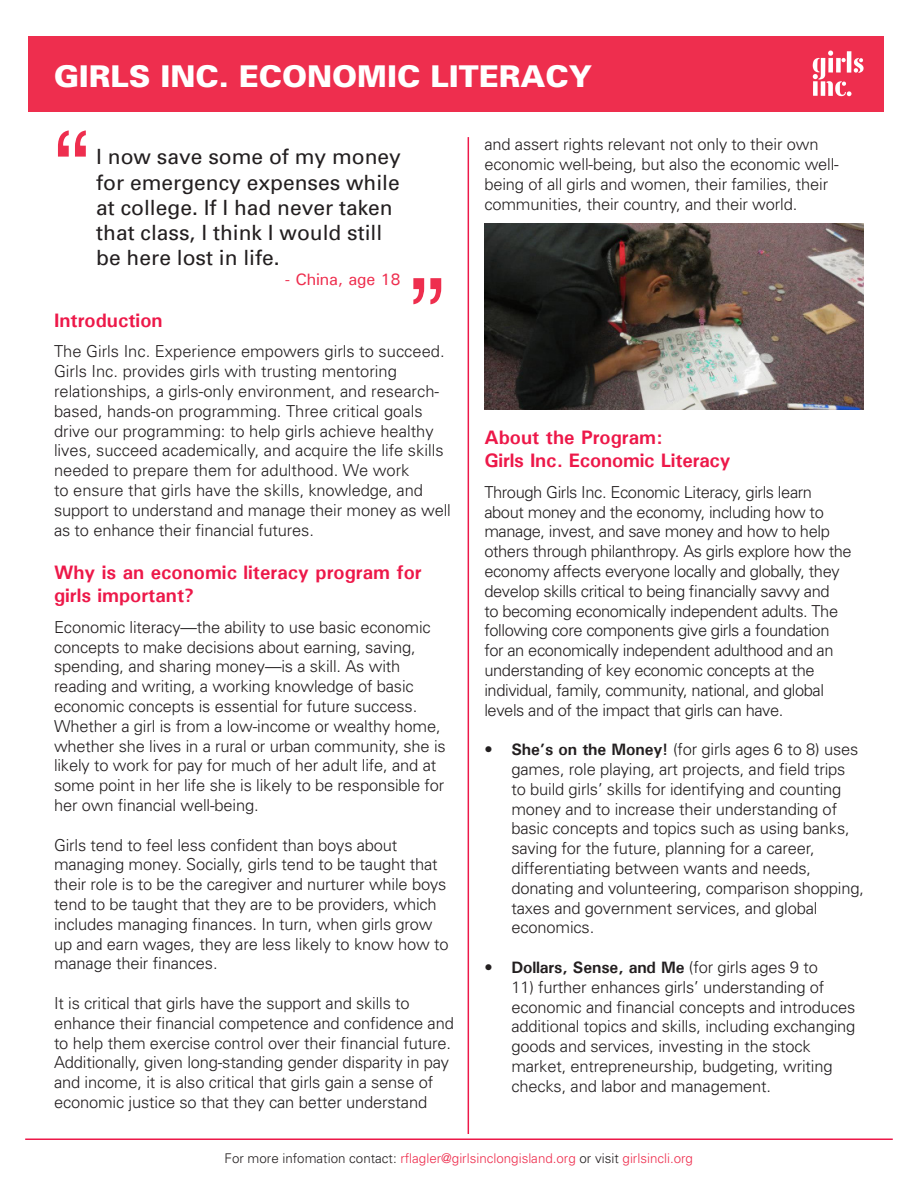
<style>
.page{position:relative;width:918px;height:1188px;background:#fff}
.page>*{position:absolute;margin:0;border:0;box-sizing:border-box;transform-origin:0 0}
.t1{font:102.75px "Helvetica";color:#ee2e4e}
.t2{font:900 30px "Univers";color:#fff}
.t3{font:21px/25.2px "Univers";color:#231f20}
.t4{font:700 19.5px/23.4px "Univers";color:#ed1849}
.t5{font:300 16.5px/19.8px "Univers";letter-spacing:-.01em;color:#231f20}
.t6{font:700 16.5px "Univers";letter-spacing:-.01em;color:#231f20}
.t7{font:500 16.5px "Univers";letter-spacing:-.01em;color:#ee2e4e}
.t8{font:300 13.35px "Univers";color:#ee2e4e}
.s1{font-weight:700}
.s2{font-weight:300}
.s3{color:#231f20}
</style>
<div class="page">
<div style="left:29px;top:36px;width:855px;height:76px;background:#ee2e4e"></div>
<img style="left:812px;top:51px;width:52px;height:46px">
<hr style="left:25px;top:1138px;width:868px;height:2px;background:#ed1849">
<hr style="left:468px;top:137px;width:1px;height:997px;background:#ed1849">
<img style="left:484px;top:223px;width:380px;height:187px">
<p class="t2" style="left:54px;top:57px;width:540px">GIRLS INC. ECONOMIC LITERACY</p>
<p class="t1" style="left:54px;top:90px;width:36px">“</p>
<p class="t3" style="left:96px;top:144px;width:306px">I now save some of my money for emergency expenses while at college. If I had never taken that class, I think I would still be here lost in life.</p>
<p class="t7" style="left:285px;top:269px;width:118px">- China, age 18</p>
<p class="t1" style="left:409px;top:237px;width:36px">”</p>
<p class="t4" style="left:54px;top:308px;width:110px">Introduction</p>
<p class="t5" style="left:54px;top:341px;width:398px">The Girls Inc. Experience empowers girls to succeed.<br>Girls Inc. provides girls with trusting mentoring relationships, a girls-only environment, and research&shy;based, hands-on programming. Three critical goals drive our programming: to help girls achieve healthy lives, succeed academically, and acquire the life skills needed to prepare them for adulthood. We work<br>to ensure that girls have the skills, knowledge, and support to understand and manage their money as well as to enhance their financial futures.</p>
<p class="t4" style="left:54px;top:560px;width:369px">Why is an economic literacy program for girls important?</p>
<p class="t5" style="left:54px;top:617px;width:393px">Economic literacy—the ability to use basic economic concepts to make decisions about earning, saving, spending, and sharing money—is a skill. As with reading and writing, a working knowledge of basic economic concepts is essential for future success.<br>Whether a girl is from a low-income or wealthy home, whether she lives in a rural or urban community, she is likely to work for pay for much of her adult life, and at some point in her life she is likely to be responsible for her own financial well-being.</p>
<p class="t5" style="left:54px;top:834px;width:396px">Girls tend to feel less confident than boys about managing money. Socially, girls tend to be taught that their role is to be the caregiver and nurturer while boys tend to be taught that they are to be providers, which includes managing finances. In turn, when girls grow up and earn wages, they are less likely to know how to manage their finances.</p>
<p class="t5" style="left:54px;top:993px;width:401px">It is critical that girls have the support and skills to enhance their financial competence and confidence and to help them exercise control over their financial future.<br>Additionally, given long-standing gender disparity in pay and income, it is also critical that girls gain a sense of economic justice so that they can better understand</p>
<p class="t5" style="left:484px;top:134px;width:356px">and assert rights relevant not only to their own economic well-being, but also the economic well&shy;being of all girls and women, their families, their communities, their country, and their world.</p>
<p class="t4" style="left:484px;top:425px;width:180px">About the Program:</p>
<p class="t4" style="left:484px;top:448px;width:248px">Girls Inc. Economic Literacy</p>
<p class="t5" style="left:484px;top:482px;width:369px">Through Girls Inc. Economic Literacy, girls learn about money and the economy, including how to manage, invest, and save money and how to help others through philanthropy. As girls explore how the economy affects everyone locally and globally, they develop skills critical to being financially savvy and<br>to becoming economically independent adults. The following core components give girls a foundation for an economically independent adulthood and an understanding of key economic concepts at the individual, family, community, national, and global levels and of the impact that girls can have.</p>
<p class="t5" style="left:511px;top:739px;width:354px;text-indent:-27px"><span class="s1">• She’s on the Money!</span> (for girls ages 6 to 8) uses games, role playing, art projects, and field trips to build girls’ skills for identifying and counting money and to increase their understanding of basic concepts and topics such as using banks, saving for the future, planning for a career, differentiating between wants and needs, donating and volunteering, comparison shopping, taxes and government services, and global economics.</p>
<p class="t6" style="left:484px;top:957px;width:335px">• Dollars, Sense, and Me <span class="s2">(for girls ages 9 to</span></p>
<p class="t5" style="left:511px;top:977px;width:346px">11) further enhances girls’ understanding of economic and financial concepts and introduces additional topics and skills, including exchanging goods and services, investing in the stock market, entrepreneurship, budgeting, writing checks, and labor and management.</p>
<p class="t8" style="left:225px;top:1150px;width:470px"><span class="s3">For more infomation contact:</span> rflagler@girlsinclongisland.org <span class="s3">or visit</span> girlsincli.org</p>
</div>
